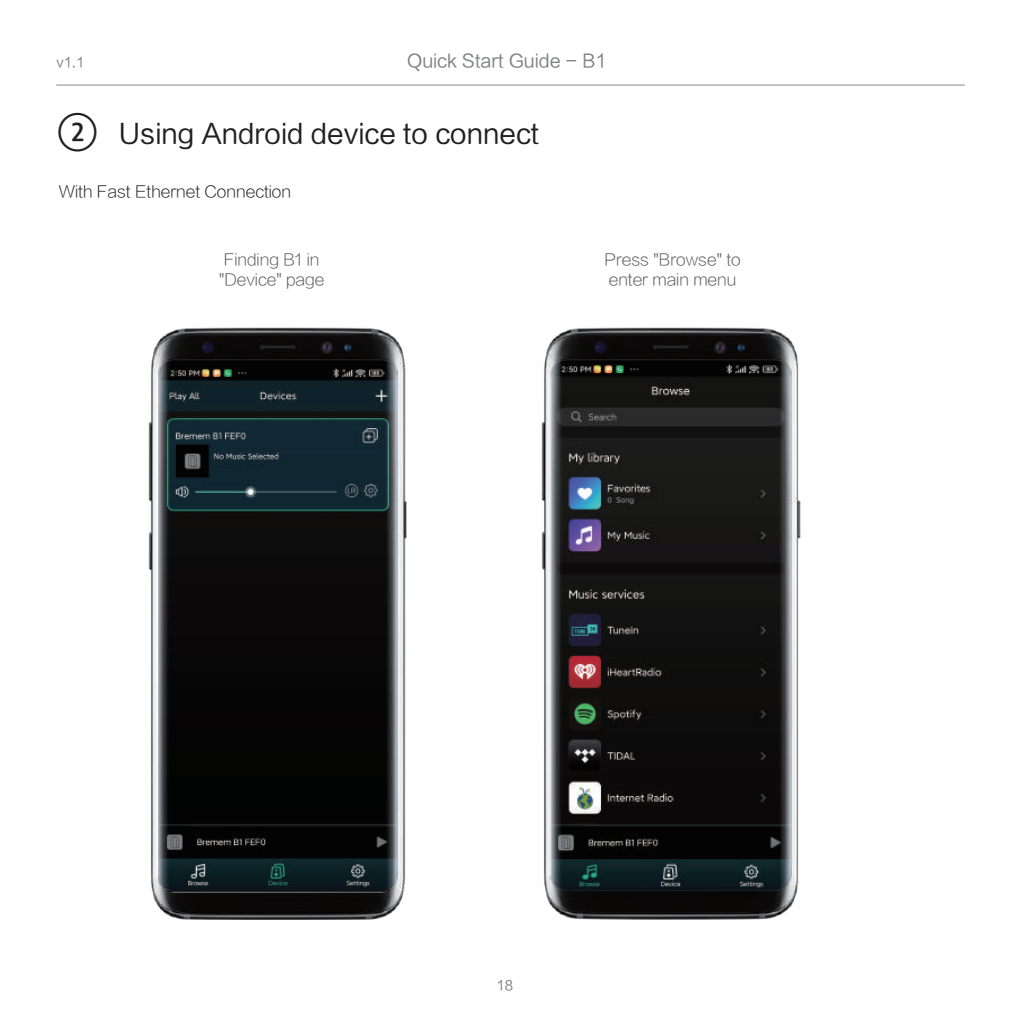
<style>
.page{position:relative;width:1021px;height:1021px;background:#fff}
.page>*{position:absolute;margin:0;border:0;box-sizing:border-box;transform-origin:0 0}
.t1{font:44.1px "Corbel";color:#231f20}
.t2{font:27px "FZLTHK GBK1 0";color:#231f20}
.t3{font:18px "FZLTHK GBK1 0";color:#808285}
.t4{font:15.75px/20.2px "FZLTXHJW GB1 0";color:#57585a;text-align:center}
.t5{font:15.75px "FZLTXHJW GB1 0";color:#231f20}
.t6{font:13.5px "FZLTHK GBK1 0";color:#808285}
</style>
<div class="page">
<hr style="left:56px;top:84px;width:908px;height:2px;background:#939598">
<img style="left:541px;top:327px;width:260px;height:593px">
<img style="left:148px;top:327px;width:259px;height:593px">
<p class="t6" style="left:56px;top:55px;width:29px">v1.1</p>
<p class="t3" style="left:407px;top:51px;width:201px">Quick Start Guide - B1</p>
<h1 class="t1" style="left:56px;top:104px;width:44px">②</h1>
<h2 class="t2" style="left:119px;top:119px;width:422px">Using Android device to connect</h2>
<p class="t5" style="left:59px;top:183px;width:234px">With Fast Ethernet Connection</p>
<p class="t4" style="left:219px;top:249px;width:107px">Finding B1 in "Device" page</p>
<p class="t4" style="left:604px;top:249px;width:138px;text-align:left">Press "Browse" to enter main menu</p>
<p class="t6" style="left:496px;top:977px;width:18px">18</p>
</div>
